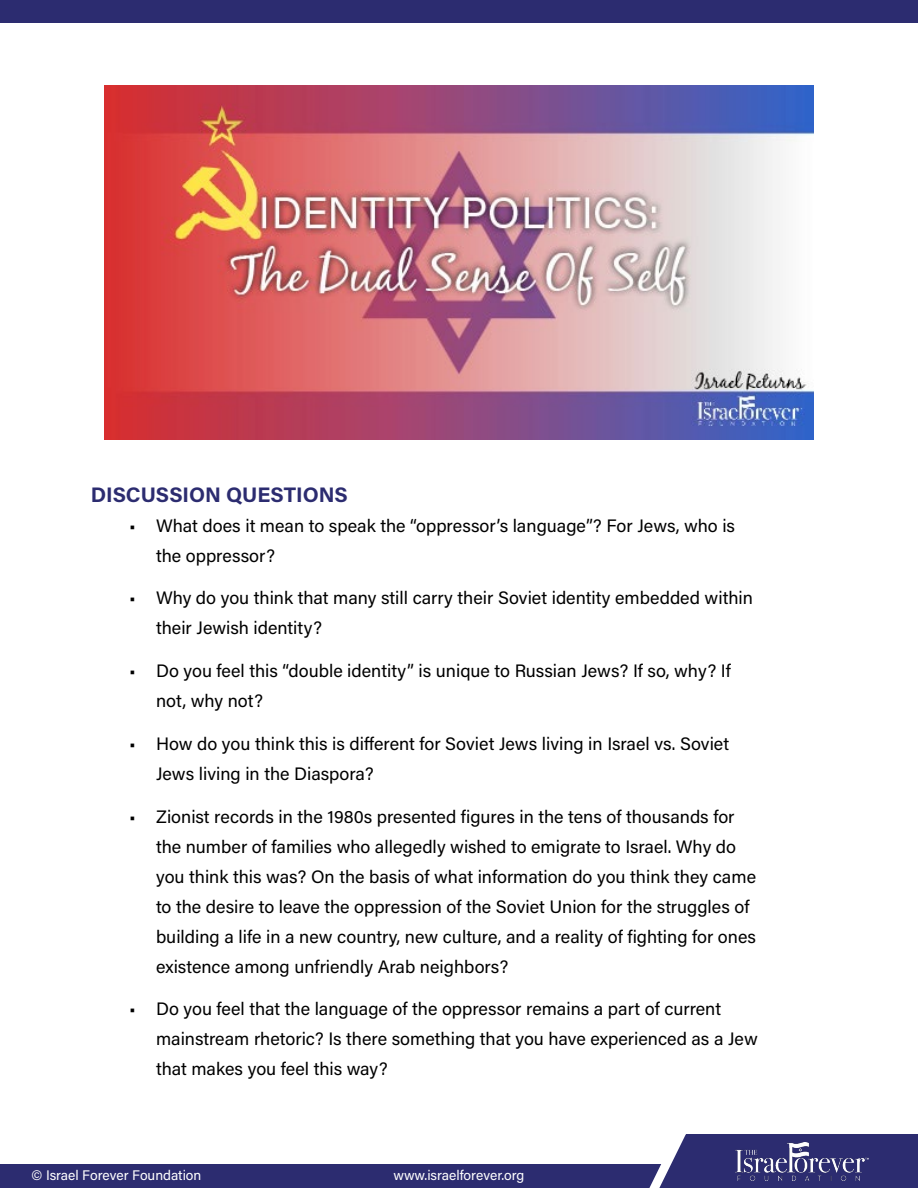
<style>
.page{position:relative;width:918px;height:1188px;background:#fff}
.page>*{position:absolute;margin:0;border:0;box-sizing:border-box;transform-origin:0 0}
.t1{font:700 21px "Acumin Pro";color:#2c2c70}
.t2{font:18px/30px "Acumin Pro";color:#000}
.t3{font:13.8px "Acumin Pro";color:#fff}
</style>
<div class="page">
<div style="left:0;top:1165px;width:918px;height:23px;background:#2c2c70"></div>
<div style="left:686px;top:1134px;width:232px;height:54px;background:#2c2c70"></div>
<svg style="left:643px;top:1134px;width:43px;height:54px"></svg>
<div style="left:0;top:0;width:918px;height:23px;background:#2c2c70"></div>
<img style="left:735px;top:1143px;width:134px;height:37px">
<img style="left:105px;top:85px;width:708px;height:354px">
<p class="t1" style="left:91px;top:480px;width:259px">DISCUSSION QUESTIONS</p>
<p class="t2" style="left:156px;top:510px;width:581px">What does it mean to speak the “oppressor s’ language”? For Jews, who is</p>
<p class="t2" style="left:129px;top:510px;width:8px">•</p>
<p class="t2" style="left:129px;top:582px;width:8px">•</p>
<p class="t2" style="left:129px;top:655px;width:8px">•</p>
<p class="t2" style="left:129px;top:728px;width:8px">•</p>
<p class="t2" style="left:129px;top:801px;width:8px">•</p>
<p class="t2" style="left:129px;top:993px;width:8px">•</p>
<p class="t2" style="left:156px;top:540px;width:120px">the oppressor?</p>
<p class="t2" style="left:156px;top:582px;width:598px">Why do you think that many still carry their Soviet identity embedded within</p>
<p class="t2" style="left:156px;top:612px;width:167px">their Jewish identity?</p>
<p class="t2" style="left:156px;top:655px;width:576px">Do you feel this “double identity” is unique to Russian Jews? If so, why? If</p>
<p class="t2" style="left:156px;top:685px;width:108px">not, why not?</p>
<p class="t2" style="left:156px;top:728px;width:575px">How do you think this is different for Soviet Jews living in Israel vs. Soviet</p>
<p class="t2" style="left:156px;top:758px;width:219px">Jews living in the Diaspora?</p>
<p class="t2" style="left:156px;top:801px;width:580px">Zionist records in the 1980s presented figures in the tens of thousands for</p>
<p class="t2" style="left:156px;top:831px;width:602px">the number of families who allegedly wished to emigrate to Israel. Why do you think this was? On the basis of what information do you think they came to the desire to leave the oppression of the Soviet Union for the struggles of building a life in a new country, new culture, and a reality of fighting for ones existence among unfriendly Arab neighbors?</p>
<p class="t2" style="left:156px;top:993px;width:567px">Do you feel that the language of the oppressor remains a part of current</p>
<p class="t2" style="left:156px;top:1023px;width:603px">mainstream rhetoric? Is there something that you have experienced as a Jew that makes you feel this way?</p>
<p class="t3" style="left:32px;top:1166px;width:171px">© Israel Forever Foundation</p>
<p class="t3" style="left:394px;top:1166px;width:132px">www.israelforever.org</p>
</div>
